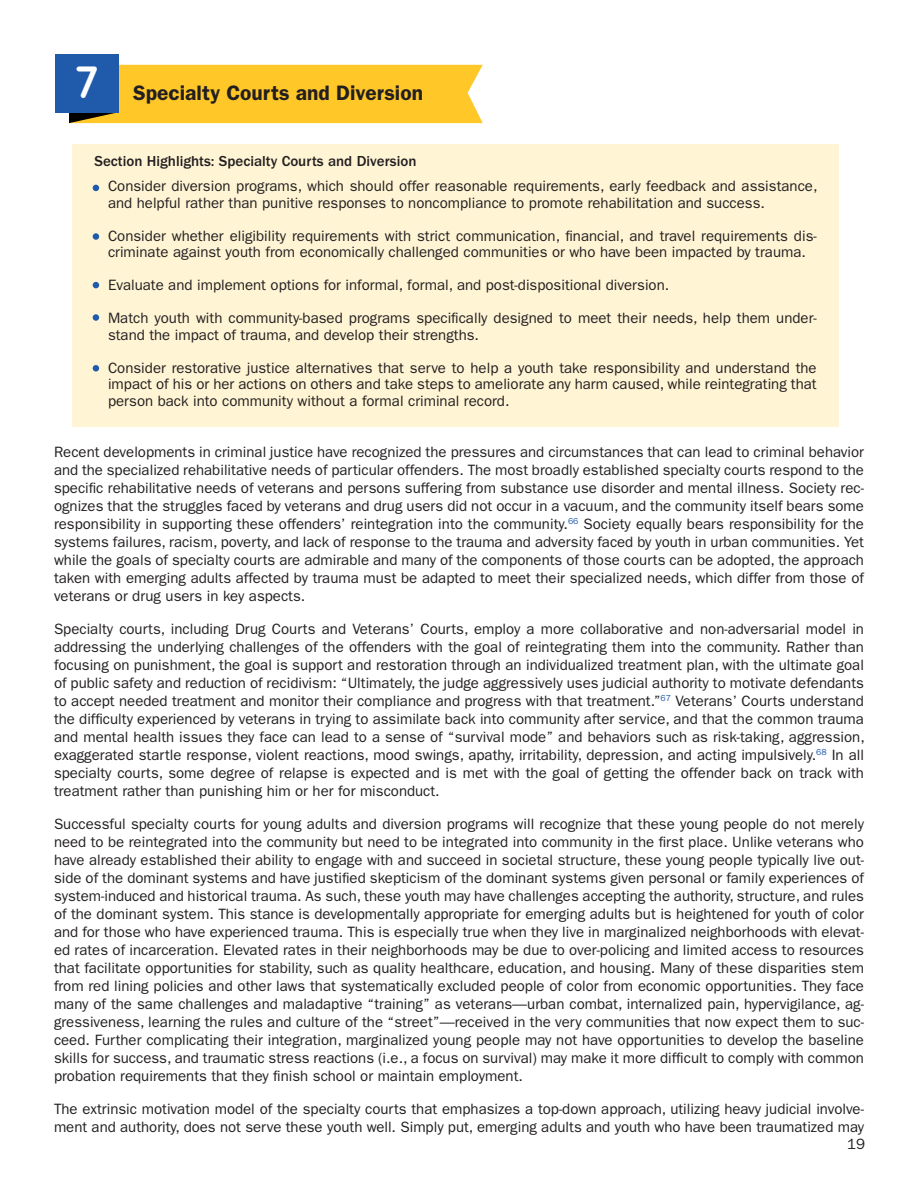
<style>
.page{position:relative;width:918px;height:1188px;background:#fff}
.page>*{position:absolute;margin:0;border:0;box-sizing:border-box;transform-origin:0 0}
.t1{font:700 45px "Quicksand";color:#fff}
.t2{font:600 21px "ITC Franklin Gothic Std";color:#231f20}
.t3{font:15px/18px "ITC Franklin Gothic Std";color:#231f20}
.t4{font:500 15px "ITC Franklin Gothic Std";color:#231f20}
</style>
<div class="page">
<div style="left:72px;top:144px;width:767px;height:283px;background:#fff4d4"></div>
<div style="left:69px;top:65px;width:414px;height:58px;background:#ffc727"></div>
<div style="left:55px;top:54px;width:64px;height:58px;background:#1f5baa"></div>
<svg style="left:93px;top:185px;width:6px;height:6px"></svg>
<svg style="left:93px;top:282px;width:6px;height:6px"></svg>
<div style="left:93px;top:365px;width:6px;height:7px;background:#1f5baa;border-radius:50%"></div>
<div style="left:93px;top:314px;width:6px;height:7px;background:#1f5baa;border-radius:50%"></div>
<div style="left:93px;top:233px;width:6px;height:7px;background:#1f5baa;border-radius:50%"></div>
<p class="t1" style="left:74px;top:55px;width:28px">7</p>
<p class="t2" style="left:133px;top:80px;width:291px">Specialty Courts and Diversion</p>
<p class="t4" style="left:94px;top:152px;width:323px">Section Highlights: Specialty Courts and Diversion</p>
<p class="t3" style="left:108px;top:178px;width:711px;line-height:16.5px">Consider diversion programs, which should offer reasonable requirements, early feedback and assistance, and helpful rather than punitive responses to noncompliance to promote rehabilitation and success.</p>
<p class="t3" style="left:108px;top:228px;width:710px;line-height:16.5px">Consider whether eligibility requirements with strict communication, financial, and travel requirements dis&shy;criminate against youth from economically challenged communities or who have been impacted by trauma.</p>
<p class="t3" style="left:108px;top:276px;width:563px">Evaluate and implement options for informal, formal, and post-dispositional diversion.</p>
<p class="t3" style="left:108px;top:310px;width:710px;line-height:16.5px">Match youth with community-based programs specifically designed to meet their needs, help them under&shy;stand the impact of trauma, and develop their strengths.</p>
<p class="t3" style="left:108px;top:360px;width:710px;line-height:16.5px;text-align:justify">Consider restorative justice alternatives that serve to help a youth take responsibility and understand the impact of his or her actions on others and take steps to ameliorate any harm caused, while reintegrating that person back into community without a formal criminal record.</p>
<p class="t3" style="left:54px;top:443px;width:812px;text-align:justify">Recent developments in criminal justice have recognized the pressures and circumstances that can lead to criminal behavior and the specialized rehabilitative needs of particular offenders. The most broadly established specialty courts respond to the specific rehabilitative needs of veterans and persons suffering from substance use disorder and mental illness. Society rec&shy;ognizes that the struggles faced by veterans and drug users did not occur in a vacuum, and the community itself bears some responsibility in supporting these offenders’ reintegration into the community.<sup>66</sup> Society equally bears responsibility for the systems failures, racism, poverty, and lack of response to the trauma and adversity faced by youth in urban communities. Yet while the goals of specialty courts are admirable and many of the components of those courts can be adopted, the approach taken with emerging adults affected by trauma must be adapted to meet their specialized needs, which differ from those of veterans or drug users in key aspects.</p>
<p class="t3" style="left:54px;top:620px;width:812px;text-align:justify">Specialty courts, including Drug Courts and Veterans’ Courts, employ a more collaborative and non-adversarial model in addressing the underlying challenges of the offenders with the goal of reintegrating them into the community. Rather than focusing on punishment, the goal is support and restoration through an individualized treatment plan, with the ultimate goal of public safety and reduction of recidivism: “Ultimately, the judge aggressively uses judicial authority to motivate defendants to accept needed treatment and monitor their compliance and progress with that treatment.”<sup>67</sup> Veterans’ Courts understand the difficulty experienced by veterans in trying to assimilate back into community after service, and that the common trauma and mental health issues they face can lead to a sense of “survival mode” and behaviors such as risk-taking, aggression, exaggerated startle response, violent reactions, mood swings, apathy, irritability, depression, and acting impulsively.<sup>68</sup> In all specialty courts, some degree of relapse is expected and is met with the goal of getting the offender back on track with treatment rather than punishing him or her for misconduct.</p>
<p class="t3" style="left:54px;top:815px;width:812px;text-align:justify">Successful specialty courts for young adults and diversion programs will recognize that these young people do not merely need to be reintegrated into the community but need to be integrated into community in the first place. Unlike veterans who have already established their ability to engage with and succeed in societal structure, these young people typically live out&shy;side of the dominant systems and have justified skepticism of the dominant systems given personal or family experiences of system-induced and historical trauma. As such, these youth may have challenges accepting the authority, structure, and rules of the dominant system. This stance is developmentally appropriate for emerging adults but is heightened for youth of color and for those who have experienced trauma. This is especially true when they live in marginalized neighborhoods with elevat&shy;ed rates of incarceration. Elevated rates in their neighborhoods may be due to over-policing and limited access to resources that facilitate opportunities for stability, such as quality healthcare, education, and housing. Many of these disparities stem from red lining policies and other laws that systematically excluded people of color from economic opportunities. They face many of the same challenges and maladaptive “training” as veterans—urban combat, internalized pain, hypervigilance, ag&shy;gressiveness, learning the rules and culture of the “street”—received in the very communities that now expect them to suc&shy;ceed. Further complicating their integration, marginalized young people may not have opportunities to develop the baseline skills for success, and traumatic stress reactions (i.e., a focus on survival) may make it more difficult to comply with common probation requirements that they finish school or maintain employment.</p>
<p class="t3" style="left:54px;top:1100px;width:812px">The extrinsic motivation model of the specialty courts that emphasizes a top-down approach, utilizing heavy judicial involve&shy;ment and authority, does not serve these youth well. Simply put, emerging adults and youth who have been traumatized may</p>
<p class="t3" style="left:847px;top:1135px;width:19px">19</p>
</div>
